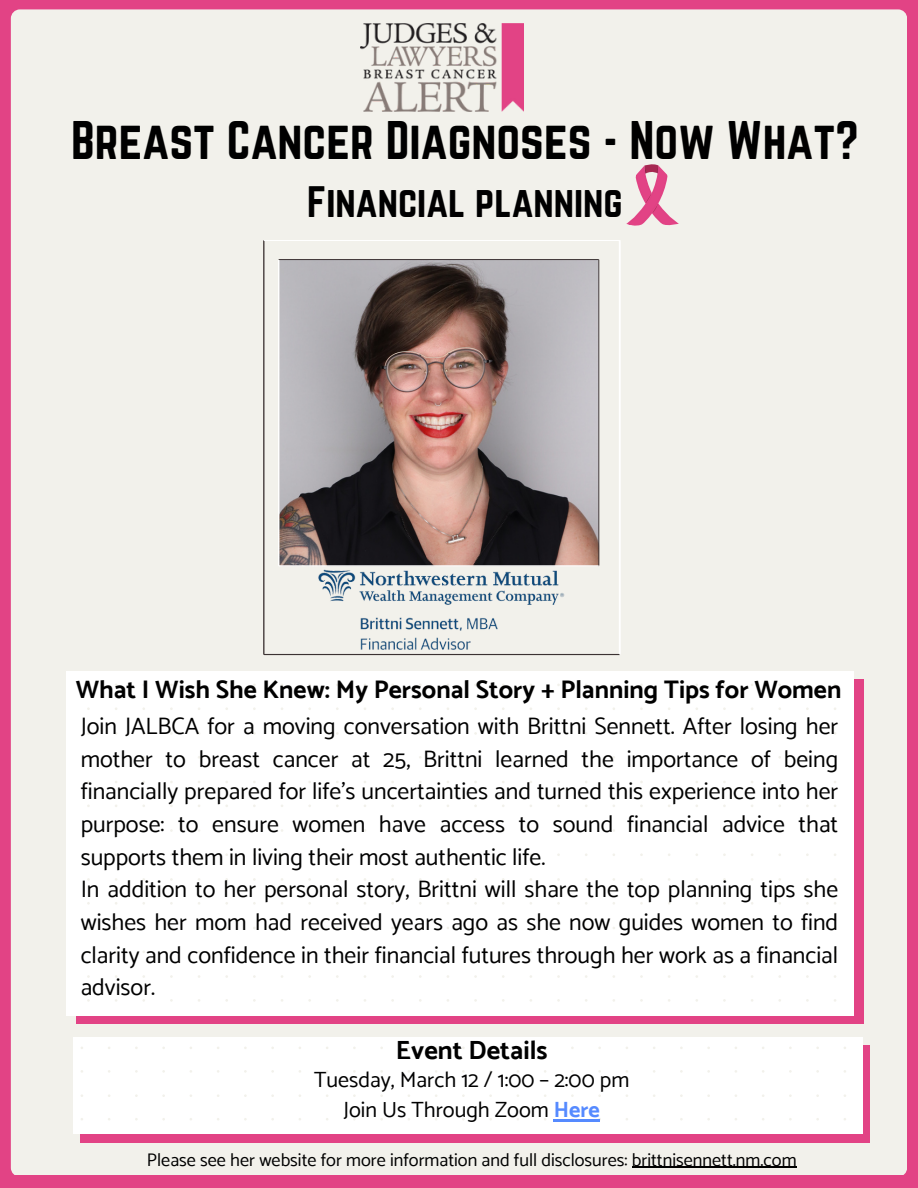
<style>
.page{position:relative;width:918px;height:1188px;background:#e24385}
.page>*{position:absolute;margin:0;border:0;box-sizing:border-box;transform-origin:0 0}
.t1{font:47.55px "Norwester";color:#000}
.t2{font:38.55px "Norwester";color:#000}
.t3{font:700 26.25px "Catamaran";color:#000}
.t4{font:700 25.35px "Catamaran";color:#000}
.t5{font:23.85px/32.7px "Catamaran";color:#000}
.t6{font:22.05px/30.5px "Catamaran";color:#000;text-align:center}
.t7{font:18.15px "Catamaran";color:#000}
.s1{font-weight:700;color:#558aff}
</style>
<div class="page">
<div style="left:11px;top:9px;width:896px;height:1166px;background:#f2f1eb;border-radius:9px"></div>
<svg style="left:76px;top:679px;width:787px;height:344px;background:#e4528f"></svg>
<div style="left:67px;top:671px;width:787px;height:344px;background:#fff"></div>
<div style="left:87px;top:1046px;width:783px;height:96px;background:#e24385"></div>
<div style="left:81px;top:1037px;width:782px;height:97px;background:#fff"></div>
<hr style="left:554px;top:1119px;width:46px;height:2px;background:#558aff">
<svg style="left:264px;top:240px;width:357px;height:415px"></svg>
<img style="left:304px;top:557px;width:275px;height:98px">
<svg style="left:626px;top:164px;width:53px;height:62px"></svg>
<img style="left:360px;top:23px;width:163px;height:88px">
<hr style="left:632px;top:1167px;width:165px;height:1px;background:#000">
<h3 class="t1" style="left:71px;top:112px;width:789px">Breast Cancer Diagnoses - Now What?</h3>
<h3 class="t2" style="left:307px;top:178px;width:317px">Financial planning</h3>
<p class="t4" style="left:76px;top:675px;width:767px">What I Wish She Knew: My Personal Story + Planning Tips for Women</p>
<p class="t5" style="left:81px;top:709px;width:759px">Join JALBCA for a moving conversation with Brittni Sennett. After losing her mother to breast cancer at 25, Brittni learned the importance of being financially prepared for life's uncertainties and turned this experience into her purpose: to ensure women have access to sound financial advice that supports them in living their most authentic life.<br>In addition to her personal story, Brittni will share the top planning tips she wishes her mom had received years ago as she now guides women to find clarity and confidence in their financial futures through her work as a financial advisor.</p>
<p class="t3" style="left:396px;top:1035px;width:153px">Event Details</p>
<p class="t6" style="left:314px;top:1064px;width:317px">Tuesday, March 12 / 1:00 – 2:00 pm<br>Join Us Through Zoom <span class="s1">Here</span></p>
<p class="t7" style="left:147px;top:1149px;width:651px">Please see her website for more information and full disclosures: brittnisennett.nm.com</p>
</div>
